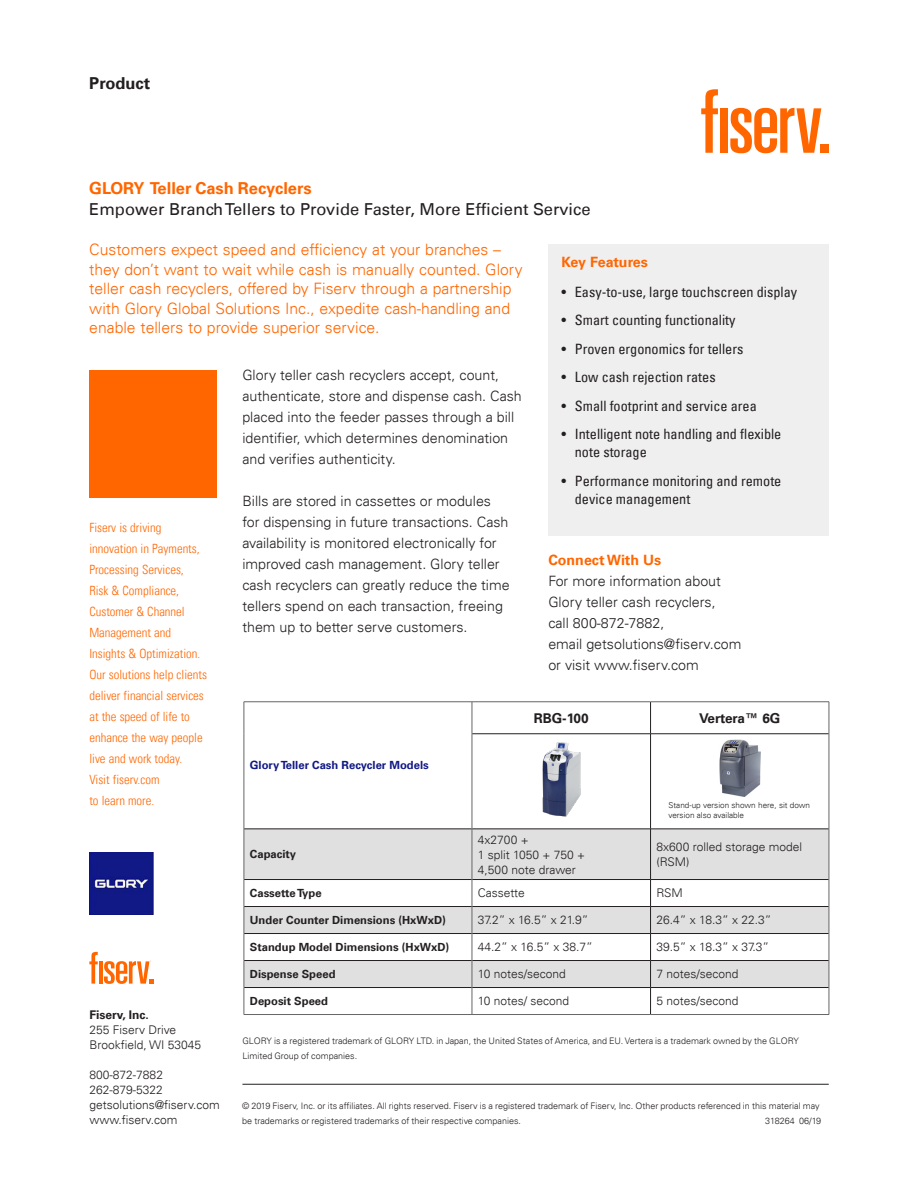
<style>
.page{position:relative;width:918px;height:1188px;background:#fff}
.page>*{position:absolute;margin:0;border:0;box-sizing:border-box;transform-origin:0 0}
.US_FC_black_product{font:16.5px "Univers LT";color:#231f20}
.US_FC_orange_product{font:700 16.5px "Univers LT";color:#f60}
.US_FC_black_product-2{font:700 16.5px "Univers LT";color:#231f20}
.US_FC_orange_introdu{font:300 15.75px/19.5px "Univers LT";color:#f60}
.US_BD_black_body_cop{font:300 14.25px/21px "Univers LT";color:#231f20}
.t1{font:condensed 14.25px/18px "Univers LT";color:#231f20}
.US_BC_black_connect{font:300 14.25px/21px "Univers LT";color:#231f20}
.US_BC_orange_connect{font:700 14.25px "Univers LT";color:#f60}
.US_KB_orange_callout{font:700 14.25px "Univers LT";letter-spacing:-.015em;color:#f60}
.US_BD_black_body_cop-2{font:700 13.5px "Univers LT";letter-spacing:-.02em;color:#231f20}
.US_BD_black_body_cop-3{font:700 13.5px "Univers LT";color:#231f20}
.US_BD_boiler_plate_c{font:300 condensed 12.75px/21px "Univers LT";color:#f60}
.US_BD_black_body_cop-4{font:300 12px "Univers LT";color:#231f20}
.US_BC_address_8_10_U{font:300 12px/15px "Univers LT";color:#231f20}
.US_BC_fiserv_inc_8_1{font:700 12px "Univers LT";color:#231f20}
.US_BD_black_body_cop-5{font:700 11.25px "Univers LT";color:#231f20}
.US_BD_black_body_cop-6{font:700 11.25px "Univers LT";color:#111986}
.US_BC_legal_copy_6_1{font:300 9px/15px "Univers LT";color:#231f20}
.US_BD_black_body_cop-7{font:300 8.1px/10.2px "Univers LT";color:#231f20}
</style>
<div class="page">
<div style="left:821px;top:145px;width:8px;height:8px;background:#f60"></div>
<svg style="left:701px;top:89px;width:17px;height:64px"></svg>
<div style="left:720px;top:108px;width:8px;height:45px;background:#f60"></div>
<svg style="left:730px;top:108px;width:91px;height:45px"></svg>
<svg style="left:245px;top:830px;width:584px;height:157px;fill:#e0e0e0"></svg>
<hr style="left:472px;top:734px;width:179px;height:1px;background:#231f20">
<hr style="left:651px;top:734px;width:178px;height:1px;background:#231f20">
<hr style="left:244px;top:829px;width:228px;height:1px;background:#231f20">
<hr style="left:472px;top:829px;width:179px;height:1px;background:#231f20">
<hr style="left:651px;top:829px;width:178px;height:1px;background:#231f20">
<hr style="left:244px;top:879px;width:228px;height:1px;background:#231f20">
<hr style="left:472px;top:879px;width:179px;height:1px;background:#231f20">
<hr style="left:651px;top:879px;width:178px;height:1px;background:#231f20">
<hr style="left:244px;top:906px;width:228px;height:1px;background:#231f20">
<hr style="left:472px;top:906px;width:179px;height:1px;background:#231f20">
<hr style="left:651px;top:906px;width:178px;height:1px;background:#231f20">
<hr style="left:244px;top:933px;width:228px;height:1px;background:#231f20">
<hr style="left:472px;top:933px;width:179px;height:1px;background:#231f20">
<hr style="left:651px;top:933px;width:178px;height:1px;background:#231f20">
<hr style="left:244px;top:960px;width:228px;height:1px;background:#231f20">
<hr style="left:472px;top:960px;width:179px;height:1px;background:#231f20">
<hr style="left:651px;top:960px;width:178px;height:1px;background:#231f20">
<hr style="left:244px;top:987px;width:228px;height:1px;background:#231f20">
<hr style="left:472px;top:987px;width:179px;height:1px;background:#231f20">
<hr style="left:651px;top:987px;width:178px;height:1px;background:#231f20">
<hr style="left:472px;top:702px;width:1px;height:32px;background:#666">
<hr style="left:472px;top:734px;width:1px;height:95px;background:#666">
<hr style="left:472px;top:829px;width:1px;height:51px;background:#666">
<svg style="left:472px;top:880px;width:1px;height:134px"></svg>
<hr style="left:650px;top:702px;width:1px;height:32px;background:#231f20">
<hr style="left:650px;top:734px;width:1px;height:95px;background:#231f20">
<hr style="left:650px;top:829px;width:1px;height:50px;background:#231f20">
<svg style="left:650px;top:880px;width:1px;height:134px"></svg>
<hr style="left:244px;top:702px;width:228px;height:1px;background:#666">
<hr style="left:244px;top:702px;width:1px;height:32px;background:#666">
<hr style="left:472px;top:702px;width:179px;height:1px;background:#666">
<hr style="left:651px;top:702px;width:178px;height:1px;background:#666">
<hr style="left:829px;top:702px;width:1px;height:32px;background:#666">
<hr style="left:244px;top:734px;width:1px;height:95px;background:#666">
<hr style="left:829px;top:734px;width:1px;height:95px;background:#666">
<hr style="left:244px;top:829px;width:1px;height:51px;background:#666">
<hr style="left:829px;top:829px;width:1px;height:51px;background:#666">
<svg style="left:244px;top:880px;width:1px;height:134px"></svg>
<svg style="left:829px;top:880px;width:1px;height:134px"></svg>
<hr style="left:244px;top:1014px;width:228px;height:1px;background:#666">
<hr style="left:472px;top:1014px;width:179px;height:1px;background:#666">
<hr style="left:651px;top:1014px;width:178px;height:1px;background:#666">
<img style="left:542px;top:742px;width:39px;height:75px">
<img style="left:719px;top:740px;width:41px;height:56px">
<div style="left:549px;top:244px;width:280px;height:292px;background:#efeff0"></div>
<div style="left:89px;top:370px;width:128px;height:128px;background:#f60"></div>
<svg style="left:89px;top:952px;width:9px;height:32px"></svg>
<hr style="left:99px;top:961px;width:4px;height:23px;background:#f60">
<svg style="left:104px;top:961px;width:49px;height:23px"></svg>
<hr style="left:242px;top:1084px;width:587px;height:1px;background:#231f20">
<img style="left:89px;top:853px;width:64px;height:62px">
<p class="US_FC_black_product-2" style="left:89px;top:74px;width:63px">Product</p>
<p class="US_FC_orange_product" style="left:89px;top:179px;width:224px">GLORY Teller Cash Recyclers</p>
<p class="US_FC_black_product" style="left:89px;top:200px;width:503px">Empower Branch Tellers to Provide Faster, More Efficient Service</p>
<p class="US_FC_orange_introdu" style="left:89px;top:240px;width:435px">Customers expect speed and efficiency at your branches – they don’t want to wait while cash is manually counted. Glory teller cash recyclers, offered by Fiserv through a partnership with Glory Global Solutions Inc., expedite cash-handling and enable tellers to provide superior service.</p>
<p class="US_BD_boiler_plate_c" style="left:89px;top:517px;width:119px">Fiserv is driving innovation in Payments,<br>Processing Services,<br>Risk &amp; Compliance,<br>Customer &amp; Channel<br>Management and<br>Insights &amp; Optimization.<br>Our solutions help clients deliver financial services at the speed of life to enhance the way people live and work today.<br>Visit fiserv.com<br>to learn more.</p>
<p class="US_BD_black_body_cop" style="left:242px;top:365px;width:281px">Glory teller cash recyclers accept, count, authenticate, store and dispense cash. Cash placed into the feeder passes through a bill identifier, which determines denomination and verifies authenticity.</p>
<p class="US_BD_black_body_cop" style="left:242px;top:491px;width:269px">Bills are stored in cassettes or modules for dispensing in future transactions. Cash availability is monitored electronically for improved cash management. Glory teller cash recyclers can greatly reduce the time tellers spend on each transaction, freeing them up to better serve customers.</p>
<p class="US_BD_black_body_cop-6" style="left:250px;top:759px;width:180px">Glory Teller Cash Recycler Models</p>
<p class="US_KB_orange_callout" style="left:561px;top:254px;width:88px">Key Features</p>
<p class="t1" style="left:561px;top:283px;width:237px">• Easy-to-use, large touchscreen display</p>
<p class="t1" style="left:561px;top:311px;width:176px">• Smart counting functionality</p>
<p class="t1" style="left:561px;top:340px;width:184px">• Proven ergonomics for tellers</p>
<p class="t1" style="left:561px;top:368px;width:156px">• Low cash rejection rates</p>
<p class="t1" style="left:561px;top:397px;width:197px">• Small footprint and service area</p>
<p class="t1" style="left:575px;top:425px;width:208px;text-indent:-14px">• Intelligent note handling and flexible note storage</p>
<p class="t1" style="left:575px;top:472px;width:208px;text-indent:-14px">• Performance monitoring and remote device management</p>
<p class="US_BC_orange_connect" style="left:548px;top:552px;width:115px">Connect With Us</p>
<p class="US_BC_black_connect" style="left:548px;top:570px;width:195px">For more information about<br>Glory teller cash recyclers,<br>call 800-872-7882,<br>email getsolutions@fiserv.com or visit www.fiserv.com</p>
<p class="US_BD_black_body_cop-3" style="left:534px;top:710px;width:56px">RBG-100</p>
<p class="US_BD_black_body_cop-2" style="left:699px;top:710px;width:83px">Vertera™ 6G</p>
<p class="US_BD_black_body_cop-7" style="left:668px;top:800px;width:143px">Stand-up version shown here, sit down version also available</p>
<p class="US_BD_black_body_cop-5" style="left:250px;top:848px;width:48px">Capacity</p>
<p class="US_BD_black_body_cop-4" style="left:478px;top:832px;width:52px">4x2700 +</p>
<p class="US_BD_black_body_cop-4" style="left:478px;top:847px;width:108px">1 split 1050 + 750 +</p>
<p class="US_BD_black_body_cop-4" style="left:478px;top:862px;width:99px">4,500 note drawer</p>
<p class="US_BD_black_body_cop-4" style="left:657px;top:840px;width:147px">8x600 rolled storage model</p>
<p class="US_BD_black_body_cop-4" style="left:657px;top:855px;width:35px">(RSM)</p>
<p class="US_BC_fiserv_inc_8_1" style="left:89px;top:1008px;width:61px">Fiserv, Inc.</p>
<p class="US_BC_address_8_10_U" style="left:89px;top:1022px;width:113px">255 Fiserv Drive<br>Brookfield, WI 53045</p>
<p class="US_BC_address_8_10_U" style="left:89px;top:1067px;width:75px">800-872-7882<br>262-879-5322</p>
<p class="US_BC_address_8_10_U" style="left:89px;top:1097px;width:132px">getsolutions@fiserv.com www.fiserv.com</p>
<p class="US_BD_black_body_cop-5" style="left:250px;top:887px;width:73px">Cassette Type</p>
<p class="US_BD_black_body_cop-4" style="left:478px;top:886px;width:48px">Cassette</p>
<p class="US_BD_black_body_cop-4" style="left:657px;top:886px;width:28px">RSM</p>
<p class="US_BD_black_body_cop-5" style="left:250px;top:914px;width:198px">Under Counter Dimensions (HxWxD)</p>
<p class="US_BD_black_body_cop-4" style="left:478px;top:913px;width:112px">37.2” x 16.5” x 21.9”</p>
<p class="US_BD_black_body_cop-4" style="left:657px;top:913px;width:116px">26.4” x 18.3” x 22.3”</p>
<p class="US_BD_black_body_cop-5" style="left:250px;top:941px;width:201px">Standup Model Dimensions (HxWxD)</p>
<p class="US_BD_black_body_cop-4" style="left:478px;top:940px;width:116px">44.2” x 16.5” x 38.7”</p>
<p class="US_BD_black_body_cop-4" style="left:657px;top:940px;width:114px">39.5” x 18.3” x 37.3”</p>
<p class="US_BD_black_body_cop-5" style="left:250px;top:968px;width:87px">Dispense Speed</p>
<p class="US_BD_black_body_cop-4" style="left:478px;top:967px;width:89px">10 notes/second</p>
<p class="US_BD_black_body_cop-4" style="left:657px;top:967px;width:84px">7 notes/second</p>
<p class="US_BD_black_body_cop-5" style="left:250px;top:995px;width:80px">Deposit Speed</p>
<p class="US_BD_black_body_cop-4" style="left:478px;top:994px;width:93px">10 notes/ second</p>
<p class="US_BD_black_body_cop-4" style="left:657px;top:994px;width:84px">5 notes/second</p>
<p class="US_BC_legal_copy_6_1" style="left:242px;top:1034px;width:558px">GLORY is a registered trademark of GLORY LTD. in Japan, the United States of America, and EU. Vertera is a trademark owned by the GLORY<br>Limited Group of companies.</p>
<p class="US_BC_legal_copy_6_1" style="left:242px;top:1099px;width:579px">© 2019 Fiserv, Inc. or its affiliates. All rights reserved. Fiserv is a registered trademark of Fiserv, Inc. Other products referenced in this material may be trademarks or registered trademarks of their respective companies.</p>
<p class="US_BC_legal_copy_6_1" style="left:765px;top:1114px;width:58px">318264 06/19</p>
</div>
